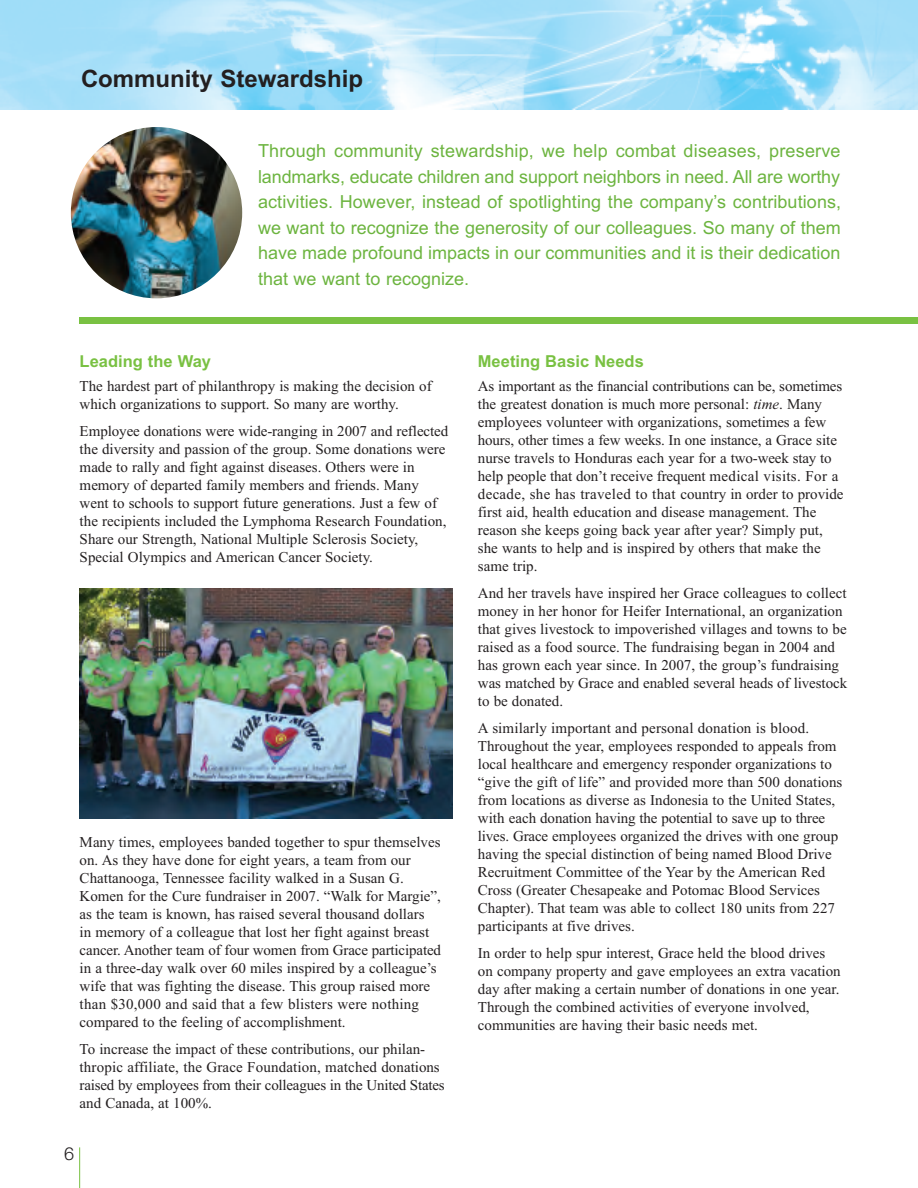
<style>
.page{position:relative;width:918px;height:1188px;background:#fff}
.page>*{position:absolute;margin:0;border:0;box-sizing:border-box;transform-origin:0 0}
.t1{font:700 24px "Arial";color:#231f20}
.t2{font:18px/25.5px "Arial";color:#6cb43f;text-align:justify}
.t3{font:300 18px "Helvetica Neue";color:#231f20}
.t4{font:700 16.5px "Arial";color:#79c142}
.t5{font:15px/18px "Times New Roman";color:#231f20}
.s1{font-style:italic}
</style>
<div class="page">
<img style="left:0;top:0;width:918px;height:109px">
<div style="left:80px;top:317px;width:838px;height:7px;background:#79c142"></div>
<img style="left:80px;top:588px;width:372px;height:230px">
<hr style="left:79px;top:1147px;width:1px;height:41px;background:#79c142">
<img style="left:71px;top:127px;width:171px;height:171px">
<h1 class="t1" style="left:81px;top:65px;width:284px">Community Stewardship</h1>
<p class="t2" style="left:258px;top:138px;width:585px">Through community stewardship, we help combat diseases, preserve landmarks, educate children and support neighbors in need. All are worthy activities. However, instead of spotlighting the company’s contributions, we want to recognize the generosity of our colleagues. So many of them have made profound impacts in our communities and it is their dedication that we want to recognize.</p>
<p class="t4" style="left:80px;top:352px;width:133px">Leading the Way</p>
<p class="t5" style="left:80px;top:377px;width:354px">The hardest part of philanthropy is making the decision of which organizations to support. So many are worthy.</p>
<p class="t5" style="left:80px;top:422px;width:370px">Employee donations were wide-ranging in 2007 and reflected the diversity and passion of the group. Some donations were made to rally and fight against diseases. Others were in memory of departed family members and friends. Many went to schools to support future generations. Just a few of the recipients included the Lymphoma Research Foundation, Share our Strength, National Multiple Sclerosis Society, Special Olympics and American Cancer Society.</p>
<p class="t5" style="left:80px;top:833px;width:363px">Many times, employees banded together to spur themselves on. As they have done for eight years, a team from our Chattanooga, Tennessee facility walked in a Susan G.<br>Komen for the Cure fundraiser in 2007. “Walk for Margie”, as the team is known, has raised several thousand dollars<br>in memory of a colleague that lost her fight against breast cancer. Another team of four women from Grace participated in a three-day walk over 60 miles inspired by a colleague’s wife that was fighting the disease. This group raised more than $30,000 and said that a few blisters were nothing compared to the feeling of accomplishment.</p>
<p class="t5" style="left:80px;top:1040px;width:367px">To increase the impact of these contributions, our philan&shy;thropic affiliate, the Grace Foundation, matched donations raised by employees from their colleagues in the United States and Canada, at 100%.</p>
<p class="t3" style="left:64px;top:1147px;width:12px">6</p>
<p class="t4" style="left:478px;top:352px;width:167px">Meeting Basic Needs</p>
<p class="t5" style="left:478px;top:377px;width:367px">As important as the financial contributions can be, sometimes the greatest donation is much more personal: <span class="s1">time</span>. Many employees volunteer with organizations, sometimes a few hours, other times a few weeks. In one instance, a Grace site nurse travels to Honduras each year for a two-week stay to help people that don’t receive frequent medical visits. For a decade, she has traveled to that country in order to provide first aid, health education and disease management. The reason she keeps going back year after year? Simply put, she wants to help and is inspired by others that make the same trip.</p>
<p class="t5" style="left:478px;top:584px;width:371px">And her travels have inspired her Grace colleagues to collect money in her honor for Heifer International, an organization that gives livestock to impoverished villages and towns to be raised as a food source. The fundraising began in 2004 and has grown each year since. In 2007, the group’s fundraising was matched by Grace and enabled several heads of livestock to be donated.</p>
<p class="t5" style="left:478px;top:719px;width:366px">A similarly important and personal donation is blood.<br>Throughout the year, employees responded to appeals from local healthcare and emergency responder organizations to “give the gift of life” and provided more than 500 donations from locations as diverse as Indonesia to the United States, with each donation having the potential to save up to three lives. Grace employees organized the drives with one group having the special distinction of being named Blood Drive Recruitment Committee of the Year by the American Red Cross (Greater Chesapeake and Potomac Blood Services Chapter). That team was able to collect 180 units from 227 participants at five drives.</p>
<p class="t5" style="left:478px;top:944px;width:364px">In order to help spur interest, Grace held the blood drives on company property and gave employees an extra vacation day after making a certain number of donations in one year.<br>Through the combined activities of everyone involved, communities are having their basic needs met.</p>
</div>
